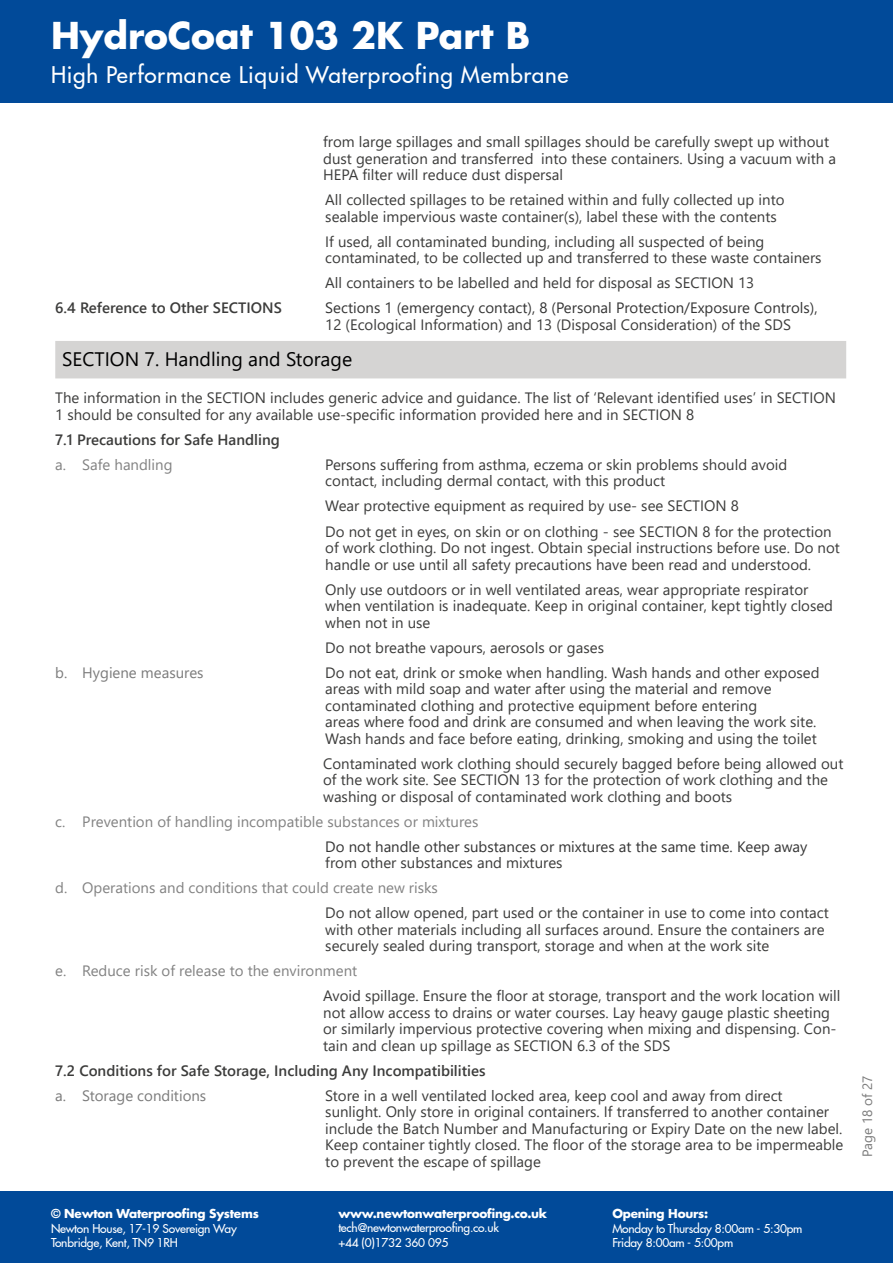
<style>
.page{position:relative;width:893px;height:1263px;background:#fff}
.page>*{position:absolute;margin:0;border:0;box-sizing:border-box;transform-origin:0 0}
.t1{font:700 36px "Futura LT Pro";color:#fff}
.t2{font:500 22.5px "Futura LT Pro";letter-spacing:.03em;color:#fff}
.t3{font:19.5px "Segoe UI";color:#000}
.t4{font:15px/16.5px "Segoe UI";color:#3c3c3b}
.t5{font:15px "Segoe UI";color:#828282}
.t6{font:15px "Segoe UI";color:#353535}
.t7{font:600 15px "Segoe UI";color:#3c3c3b}
.t8{font:15px "Segoe UI";color:#7b7b7b}
.t9{font:13.5px "Segoe UI";color:#7b7b7b}
.t10{font:500 12px/14.4px "Futura LT Pro";letter-spacing:-.02em;color:#fff}
.t11{font:700 12px "Futura LT Pro";letter-spacing:-.02em;color:#fff}
</style>
<div class="page">
<div style="left:0;top:0;width:893px;height:103px;background:#014a99"></div>
<div style="left:0;top:1191px;width:893px;height:72px;background:#014a99"></div>
<div style="left:55px;top:341px;width:791px;height:37px;background:#d5d4d3"></div>
<h1 class="t1" style="left:51px;top:8px;width:481px">HydroCoat 103 2K Part B</h1>
<h2 class="t2" style="left:51px;top:58px;width:519px">High Performance Liquid Waterproofing Membrane</h2>
<p class="t4" style="left:323px;top:132px;width:514px">from large spillages and small spillages should be carefully swept up without dust generation and transferred into these containers. Using a vacuum with a<br>HEPA filter will reduce dust dispersal</p>
<p class="t4" style="left:325px;top:190px;width:461px">All collected spillages to be retained within and fully collected up into sealable impervious waste container(s), label these with the contents</p>
<p class="t4" style="left:325px;top:232px;width:498px">If used, all contaminated bunding, including all suspected of being contaminated, to be collected up and transferred to these waste containers</p>
<p class="t4" style="left:325px;top:273px;width:430px">All containers to be labelled and held for disposal as SECTION 13</p>
<p class="t7" style="left:55px;top:294px;width:228px">6.4 Reference to Other SECTIONS</p>
<p class="t6" style="left:325px;top:294px;width:494px">Sections 1 (emergency contact), 8 (Personal Protection/Exposure Controls),</p>
<p class="t4" style="left:325px;top:315px;width:467px">12 (Ecological Information) and 13 (Disposal Consideration) of the SDS</p>
<h3 class="t3" style="left:62px;top:340px;width:291px">SECTION 7. Handling and Storage</h3>
<p class="t4" style="left:55px;top:389px;width:782px">The information in the SECTION includes generic advice and guidance. The list of ‘Relevant identified uses’ in SECTION<br>1 should be consulted for any available use-specific information provided here and in SECTION 8</p>
<p class="t7" style="left:55px;top:425px;width:226px">7.1 Precautions for Safe Handling</p>
<p class="t5" style="left:55px;top:450px;width:119px">a. Safe handling</p>
<p class="t4" style="left:325px;top:455px;width:464px">Persons suffering from asthma, eczema or skin problems should avoid contact, including dermal contact, with this product</p>
<p class="t4" style="left:325px;top:492px;width:508px;line-height:25px">Wear protective equipment as required by use- see SECTION 8<br>Do not get in eyes, on skin or on clothing - see SECTION 8 for the protection</p>
<p class="t4" style="left:325px;top:538px;width:516px">of work clothing. Do not ingest. Obtain special instructions before use. Do not handle or use until all safety precautions have been read and understood.</p>
<p class="t4" style="left:325px;top:580px;width:509px">Only use outdoors or in well ventilated areas, wear appropriate respirator when ventilation is inadequate. Keep in original container, kept tightly closed when not in use</p>
<p class="t4" style="left:325px;top:638px;width:280px">Do not breathe vapours, aerosols or gases</p>
<p class="t8" style="left:55px;top:658px;width:150px">b. Hygiene measures</p>
<p class="t4" style="left:325px;top:663px;width:496px">Do not eat, drink or smoke when handling. Wash hands and other exposed areas with mild soap and water after using the material and remove contaminated clothing and protective equipment before entering<br>areas where food and drink are consumed and when leaving the work site.<br>Wash hands and face before eating, drinking, smoking and using the toilet</p>
<p class="t4" style="left:323px;top:754px;width:522px">Contaminated work clothing should securely bagged before being allowed out of the work site. See SECTION 13 for the protection of work clothing and the washing or disposal of contaminated work clothing and boots</p>
<p class="t5" style="left:55px;top:807px;width:425px">c. Prevention of handling incompatible substances or mixtures</p>
<p class="t6" style="left:325px;top:832px;width:484px">Do not handle other substances or mixtures at the same time. Keep away</p>
<p class="t4" style="left:325px;top:853px;width:239px">from other substances and mixtures</p>
<p class="t5" style="left:55px;top:874px;width:384px">d. Operations and conditions that could create new risks</p>
<p class="t4" style="left:325px;top:903px;width:505px">Do not allow opened, part used or the container in use to come into contact with other materials including all surfaces around. Ensure the containers are securely sealed during transport, storage and when at the work site</p>
<p class="t5" style="left:55px;top:957px;width:303px">e. Reduce risk of release to the environment</p>
<p class="t4" style="left:323px;top:986px;width:519px">Avoid spillage. Ensure the floor at storage, transport and the work location will not allow access to drains or water courses. Lay heavy gauge plastic sheeting or similarly impervious protective covering when mixing and dispensing. Con&shy;tain and clean up spillage as SECTION 6.3 of the SDS</p>
<p class="t7" style="left:55px;top:1056px;width:432px">7.2 Conditions for Safe Storage, Including Any Incompatibilities</p>
<p class="t8" style="left:55px;top:1081px;width:153px">a. Storage conditions</p>
<p class="t4" style="left:325px;top:1086px;width:520px">Store in a well ventilated locked area, keep cool and away from direct<br>sunlight. Only store in original containers. If transferred to another container include the Batch Number and Manufacturing or Expiry Date on the new label.<br>Keep container tightly closed. The floor of the storage area to be impermeable to prevent the escape of spillage</p>
<p class="t11" style="left:51px;top:1204px;width:209px">© Newton Waterproofing Systems</p>
<p class="t10" style="left:51px;top:1220px;width:187px">Newton House, 17-19 Sovereign Way<br>Tonbridge, Kent, TN9 1RH</p>
<p class="t11" style="left:338px;top:1204px;width:210px">www.newtonwaterproofing.co.uk</p>
<p class="t10" style="left:338px;top:1220px;width:162px">tech@newtonwaterproofing.co.uk +44 (0)1732 360 095</p>
<p class="t11" style="left:612px;top:1204px;width:97px">Opening Hours:</p>
<p class="t10" style="left:612px;top:1220px;width:192px">Monday to Thursday 8:00am - 5:30pm<br>Friday 8:00am - 5:00pm</p>
<p class="t9" style="left:854px;top:1157px;width:83px;rotate:-90deg">Page 18 of 27</p>
</div>
